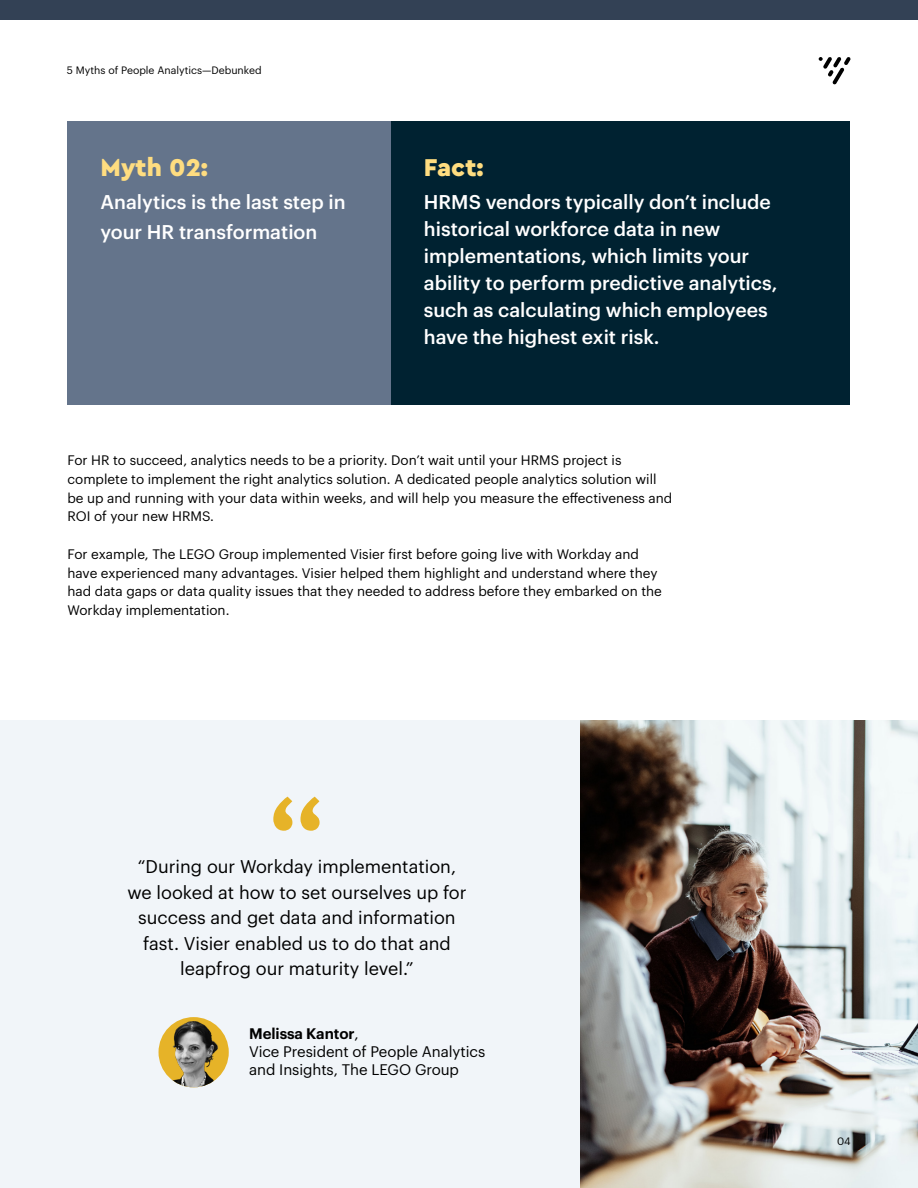
<style>
.page{position:relative;width:918px;height:1188px;background:#fff}
.page>*{position:absolute;margin:0;border:0;box-sizing:border-box;transform-origin:0 0}
.t1{font:900 25.5px "Cera Pro";color:#ffdd80}
.t2{font:500 19.5px/27px "Graphik";color:#fff}
.t3{font:18px/25.5px "Graphik";color:#000;text-align:center}
.t4{font:15px/18px "Graphik";letter-spacing:-.005em;color:#000}
.t5{font:13.5px/18.8px "Graphik";color:#000}
.t6{font:10.5px "Graphik";color:#000}
.s1{font-weight:600}
</style>
<div class="page">
<div style="left:68px;top:122px;width:324px;height:283px;background:#64748b"></div>
<div style="left:392px;top:122px;width:458px;height:283px;background:#002231"></div>
<div style="left:0;top:720px;width:580px;height:468px;background:#f1f5f9"></div>
<svg style="left:273px;top:797px;width:47px;height:34px"></svg>
<img style="left:159px;top:1020px;width:70px;height:67px">
<img style="left:580px;top:720px;width:338px;height:468px">
<div style="left:0;top:0;width:918px;height:20px;background:#334155"></div>
<svg style="left:819px;top:57px;width:32px;height:27px"></svg>
<p class="t6" style="left:67px;top:63px;width:196px">5 Myths of People Analytics—Debunked</p>
<h1 class="t1" style="left:100px;top:151px;width:109px">Myth 02:</h1>
<h2 class="t2" style="left:100px;top:185px;width:247px;line-height:30px">Analytics is the last step in your HR transformation</h2>
<h1 class="t1" style="left:424px;top:150px;width:61px">Fact:</h1>
<h2 class="t2" style="left:424px;top:187px;width:355px">HRMS vendors typically don’t include historical workforce data in new implementations, which limits your ability to perform predictive analytics, such as calculating which employees have the highest exit risk.</h2>
<p class="t5" style="left:68px;top:450px;width:606px">For HR to succeed, analytics needs to be a priority. Don’t wait until your HRMS project is complete to implement the right analytics solution. A dedicated people analytics solution will be up and running with your data within weeks, and will help you measure the effectiveness and ROI of your new HRMS.</p>
<p class="t5" style="left:68px;top:543px;width:596px">For example, The LEGO Group implemented Visier first before going live with Workday and have experienced many advantages. Visier helped them highlight and understand where they had data gaps or data quality issues that they needed to address before they embarked on the Workday implementation.</p>
<h3 class="t3" style="left:127px;top:853px;width:341px">“During our Workday implementation, we looked at how to set ourselves up for success and get data and information fast. Visier enabled us to do that and leapfrog our maturity level.”</h3>
<p class="t4" style="left:249px;top:1023px;width:238px"><span class="s1">Melissa Kantor</span>,<br>Vice President of People Analytics and Insights, The LEGO Group</p>
<p class="t6" style="left:837px;top:1133px;width:15px">04</p>
</div>
